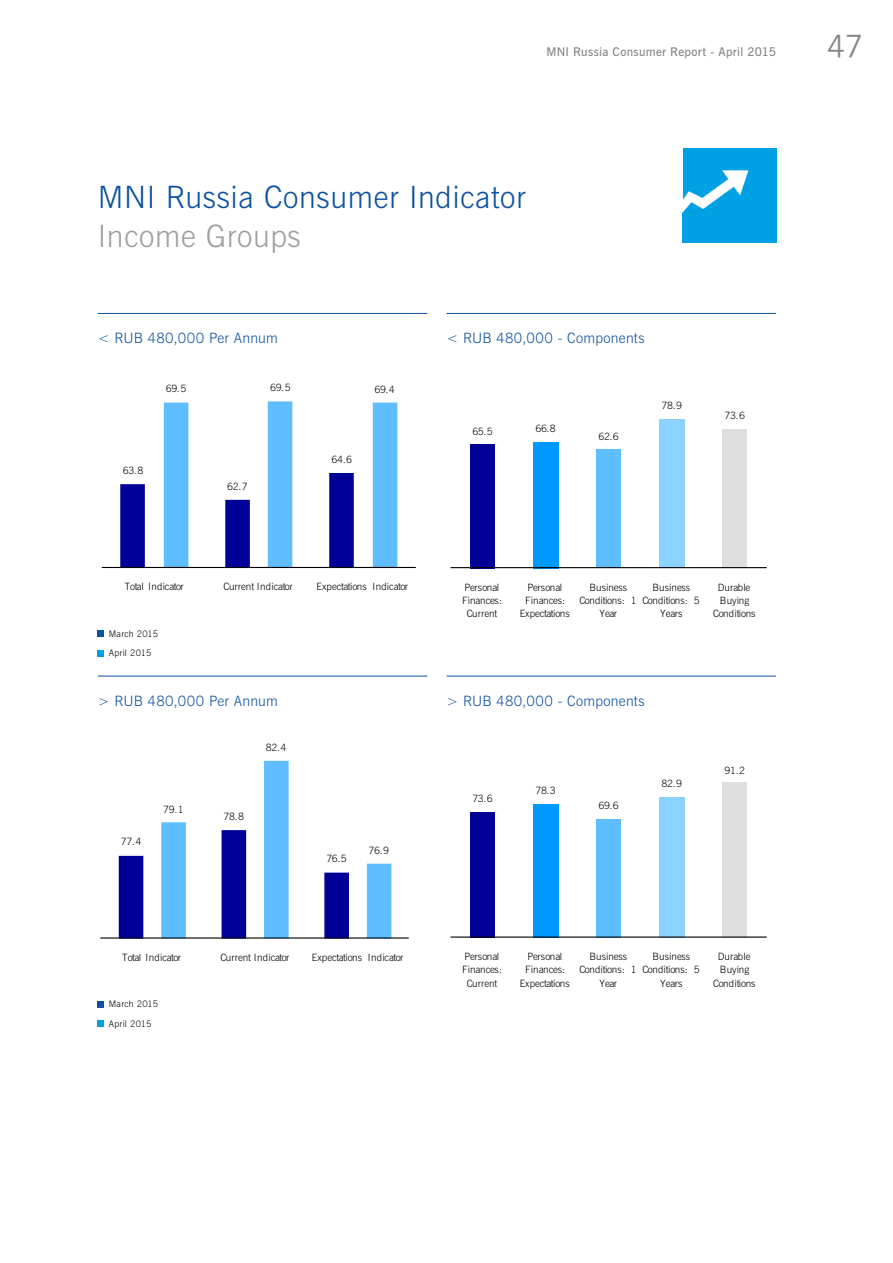
<style>
.page{position:relative;width:893px;height:1263px;background:#fff}
.page>*{position:absolute;margin:0;border:0;box-sizing:border-box;transform-origin:0 0}
.t1{font:30.75px "News Gothic Lt BT";letter-spacing:.02em;color:#0d52a0}
.t2{font:30.75px "News Gothic Lt BT";letter-spacing:.02em;color:#9ca0a3}
.t3{font:30.75px "News Gothic BT";color:#878787}
.t4{font:14.25px "News Gothic Lt BT";letter-spacing:.02em;color:#0d52a0}
.t5{font:12px "News Gothic Dm BT";letter-spacing:.02em;color:#878787}
.t6{font:10.05px/13.4px "News Gothic Lt BT";letter-spacing:-.02em;color:#000;text-align:center}
.t7{font:9px/19.5px "News Gothic Lt BT";letter-spacing:.025em;color:#000}
</style>
<div class="page">
<div style="left:470px;top:444px;width:25px;height:124px;background:#009"></div>
<div style="left:533px;top:442px;width:25px;height:126px;background:#09f"></div>
<div style="left:596px;top:450px;width:25px;height:118px;background:#5fbeff"></div>
<div style="left:659px;top:419px;width:26px;height:149px;background:#8cd2ff"></div>
<div style="left:723px;top:430px;width:24px;height:138px;background:#dedede"></div>
<hr style="left:450px;top:567px;width:317px;height:1px;background:#000">
<hr style="left:446px;top:313px;width:330px;height:1px;background:#0d52a0">
<svg style="left:120px;top:401px;width:277px;height:166px"></svg>
<hr style="left:102px;top:567px;width:314px;height:1px;background:#000">
<hr style="left:98px;top:313px;width:329px;height:1px;background:#0d52a0">
<div style="left:470px;top:812px;width:25px;height:126px;background:#009"></div>
<div style="left:533px;top:804px;width:25px;height:134px;background:#09f"></div>
<div style="left:596px;top:819px;width:25px;height:119px;background:#5fbeff"></div>
<div style="left:659px;top:797px;width:26px;height:141px;background:#8cd2ff"></div>
<div style="left:723px;top:782px;width:24px;height:156px;background:#dedede"></div>
<hr style="left:450px;top:936px;width:317px;height:2px;background:#000">
<hr style="left:446px;top:676px;width:330px;height:1px;background:#0d52a0">
<svg style="left:119px;top:761px;width:272px;height:176px"></svg>
<hr style="left:100px;top:937px;width:309px;height:1px;background:#000">
<hr style="left:98px;top:676px;width:329px;height:1px;background:#0d52a0">
<img style="left:682px;top:149px;width:94px;height:93px">
<svg style="left:98px;top:650px;width:6px;height:6px"></svg>
<div style="left:98px;top:630px;width:6px;height:7px;background:#0d52a0"></div>
<div style="left:98px;top:1020px;width:6px;height:7px;background:#009fe3"></div>
<svg style="left:98px;top:1001px;width:6px;height:6px"></svg>
<p class="t5" style="left:546px;top:44px;width:231px">MNI Russia Consumer Report - April 2015</p>
<h1 class="t1" style="left:98px;top:177px;width:429px">MNI Russia Consumer Indicator</h1>
<h1 class="t2" style="left:98px;top:216px;width:204px">Income Groups</h1>
<h2 class="t4" style="left:98px;top:329px;width:182px">&lt; RUB 480,000 Per Annum</h2>
<p class="t6" style="left:166px;top:382px;width:22px">69.5</p>
<p class="t6" style="left:270px;top:381px;width:22px">69.5</p>
<p class="t6" style="left:374px;top:383px;width:22px">69.4</p>
<p class="t6" style="left:123px;top:463px;width:22px">63.8</p>
<p class="t6" style="left:227px;top:480px;width:22px">62.7</p>
<p class="t6" style="left:331px;top:452px;width:22px">64.6</p>
<p class="t6" style="left:125px;top:580px;width:60px">Total Indicator</p>
<p class="t6" style="left:223px;top:580px;width:71px">Current Indicator</p>
<p class="t6" style="left:317px;top:580px;width:93px">Expectations Indicator</p>
<p class="t7" style="left:109px;top:624px;width:51px">March 2015<br>April 2015</p>
<h2 class="t4" style="left:98px;top:692px;width:182px">&gt; RUB 480,000 Per Annum</h2>
<p class="t6" style="left:121px;top:835px;width:22px">77.4</p>
<p class="t6" style="left:163px;top:802px;width:22px">79.1</p>
<p class="t6" style="left:266px;top:740px;width:22px">82.4</p>
<p class="t6" style="left:224px;top:809px;width:22px">78.8</p>
<p class="t6" style="left:326px;top:852px;width:22px">76.5</p>
<p class="t6" style="left:369px;top:844px;width:22px">76.9</p>
<p class="t6" style="left:122px;top:951px;width:60px">Total Indicator</p>
<p class="t6" style="left:220px;top:951px;width:71px">Current Indicator</p>
<p class="t6" style="left:312px;top:951px;width:93px">Expectations Indicator</p>
<p class="t7" style="left:109px;top:994px;width:51px">March 2015<br>April 2015</p>
<h2 class="t4" style="left:446px;top:329px;width:199px">&lt; RUB 480,000 - Components</h2>
<p class="t6" style="left:472px;top:424px;width:22px">65.5</p>
<p class="t6" style="left:535px;top:422px;width:22px">66.8</p>
<p class="t6" style="left:598px;top:430px;width:22px">62.6</p>
<p class="t6" style="left:661px;top:399px;width:22px">78.9</p>
<p class="t6" style="left:724px;top:409px;width:22px">73.6</p>
<p class="t6" style="left:462px;top:580px;width:41px">Personal<br>Finances:<br>Current</p>
<p class="t6" style="left:520px;top:580px;width:52px">Personal<br>Finances:<br>Expectations</p>
<p class="t6" style="left:579px;top:580px;width:59px">Business<br>Conditions: 1<br>Year</p>
<p class="t6" style="left:642px;top:580px;width:59px">Business<br>Conditions: 5<br>Years</p>
<p class="t6" style="left:713px;top:580px;width:44px">Durable<br>Buying<br>Conditions</p>
<h2 class="t4" style="left:446px;top:692px;width:199px">&gt; RUB 480,000 - Components</h2>
<p class="t6" style="left:472px;top:792px;width:22px">73.6</p>
<p class="t6" style="left:535px;top:784px;width:22px">78.3</p>
<p class="t6" style="left:598px;top:799px;width:22px">69.6</p>
<p class="t6" style="left:661px;top:776px;width:22px">82.9</p>
<p class="t6" style="left:724px;top:764px;width:22px">91.2</p>
<p class="t6" style="left:462px;top:950px;width:41px">Personal<br>Finances:<br>Current</p>
<p class="t6" style="left:520px;top:950px;width:52px">Personal<br>Finances:<br>Expectations</p>
<p class="t6" style="left:579px;top:950px;width:59px">Business<br>Conditions: 1<br>Year</p>
<p class="t6" style="left:642px;top:950px;width:59px">Business<br>Conditions: 5<br>Years</p>
<p class="t6" style="left:713px;top:950px;width:44px">Durable<br>Buying<br>Conditions</p>
<h1 class="t3" style="left:827px;top:26px;width:38px">47</h1>
</div>
